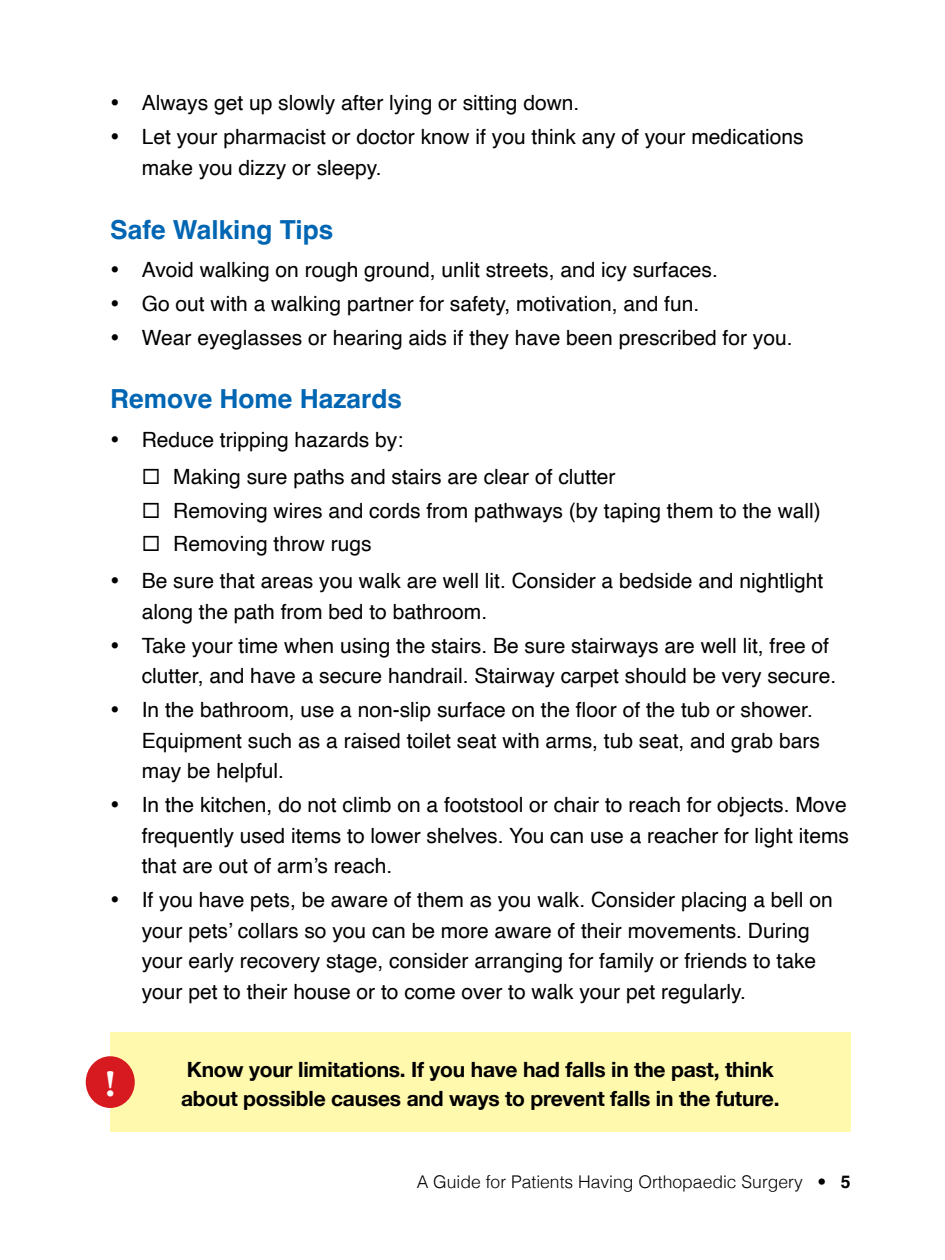
<style>
.page{position:relative;width:945px;height:1260px;background:#fff}
.page>*{position:absolute;margin:0;border:0;box-sizing:border-box;transform-origin:0 0}
.t1{font:700 38.5px "Adobe Garamond Pro";color:#fff}
.t2{font:700 26.25px "Helvetica";color:#0066b3}
.t3{font:21px/30.6px "Helvetica";color:#000}
.t4{font:700 21px/29.8px "Helvetica Neue";letter-spacing:-.01em;color:#000}
.t5{font:300 17.5px "Helvetica";color:#000}
.s1{font-weight:700}
</style>
<div class="page">
<div style="left:110px;top:1032px;width:740px;height:100px;background:#fff9ae"></div>
<div style="left:86px;top:1056px;width:49px;height:52px;background:#d71920;border-radius:50%"></div>
<p class="t3" style="left:110px;top:88px;width:471px">• Always get up slowly after lying or sitting down.</p>
<p class="t3" style="left:142px;top:122px;width:663px;text-indent:-32px">• Let your pharmacist or doctor know if you think any of your medications make you dizzy or sleepy.</p>
<h4 class="t2" style="left:110px;top:213px;width:225px">Safe Walking Tips</h4>
<p class="t3" style="left:110px;top:255px;width:609px">• Avoid walking on rough ground, unlit streets, and icy surfaces.</p>
<p class="t3" style="left:110px;top:289px;width:591px">• Go out with a walking partner for safety, motivation, and fun.</p>
<p class="t3" style="left:110px;top:323px;width:684px">• Wear eyeglasses or hearing aids if they have been prescribed for you.</p>
<h4 class="t2" style="left:110px;top:383px;width:293px">Remove Home Hazards</h4>
<p class="t3" style="left:110px;top:425px;width:294px">• Reduce tripping hazards by:</p>
<p class="t3" style="left:142px;top:462px;width:475px">◻ Making sure paths and stairs are clear of clutter</p>
<p class="t3" style="left:142px;top:496px;width:681px">◻ Removing wires and cords from pathways (by taping them to the wall)</p>
<p class="t3" style="left:142px;top:529px;width:231px">◻ Removing throw rugs</p>
<p class="t3" style="left:142px;top:566px;width:683px;text-indent:-32px">• Be sure that areas you walk are well lit. Consider a bedside and nightlight along the path from bed to bathroom.</p>
<p class="t3" style="left:142px;top:631px;width:696px;text-indent:-32px">• Take your time when using the stairs. Be sure stairways are well lit, free of clutter, and have a secure handrail. Stairway carpet should be very secure.</p>
<p class="t3" style="left:142px;top:695px;width:680px;text-indent:-32px">• In the bathroom, use a non-slip surface on the floor of the tub or shower.<br>Equipment such as a raised toilet seat with arms, tub seat, and grab bars may be helpful.</p>
<p class="t3" style="left:142px;top:790px;width:709px;text-align:justify;text-indent:-32px">• In the kitchen, do not climb on a footstool or chair to reach for objects. Move frequently used items to lower shelves. You can use a reacher for light items that are out of arm’s reach.</p>
<p class="t3" style="left:142px;top:885px;width:693px;text-indent:-32px">• If you have pets, be aware of them as you walk. Consider placing a bell on your pets’ collars so you can be more aware of their movements. During your early recovery stage, consider arranging for family or friends to take your pet to their house or to come over to walk your pet regularly.</p>
<h3 class="t1" style="left:105px;top:1061px;width:11px">!</h3>
<h3 class="t4" style="left:181px;top:1055px;width:600px">Know your limitations. If you have had falls in the past, think about possible causes and ways to prevent falls in the future.</h3>
<p class="t5" style="left:417px;top:1167px;width:435px">A Guide for Patients Having Orthopaedic Surgery • <span class="s1">5</span></p>
</div>
